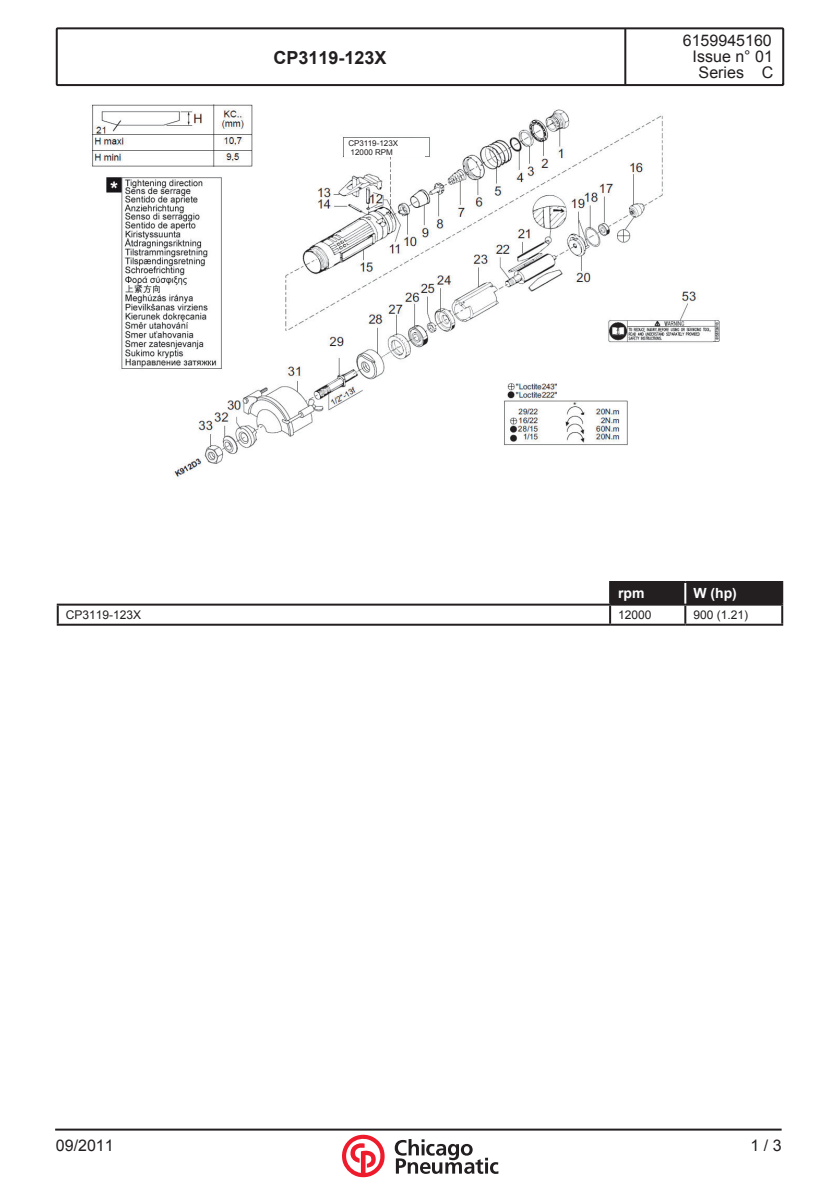
<style>
.page{position:relative;width:840px;height:1191px;background:#fff}
.page>*{position:absolute;margin:0;border:0;box-sizing:border-box;transform-origin:0 0}
.t1{font:700 18px "Arial";color:#231f20}
.t2{font:16px/16px "Arial";color:#231f20;text-align:center}
.t3{font:700 14px "Arial";color:#fff}
.t4{font:12px "Arial";color:#231f20}
.t5{font:8px/9px "Arial";color:#231f20}
</style>
<div class="page">
<div style="left:56px;top:27px;width:727px;height:59px;border:2px solid #231f20"></div>
<hr style="left:624px;top:29px;width:2px;height:55px;background:#231f20">
<svg style="left:57px;top:605px;width:2px;height:18px"></svg>
<svg style="left:608px;top:583px;width:174px;height:40px"></svg>
<hr style="left:57px;top:623px;width:552px;height:2px;background:#231f20">
<hr style="left:609px;top:623px;width:76px;height:2px;background:#231f20">
<hr style="left:685px;top:623px;width:97px;height:2px;background:#231f20">
<hr style="left:685px;top:581px;width:97px;height:2px;background:#231f20">
<hr style="left:780px;top:583px;width:2px;height:20px;background:#231f20">
<hr style="left:57px;top:603px;width:552px;height:2px;background:#231f20">
<hr style="left:609px;top:603px;width:76px;height:2px;background:#231f20">
<hr style="left:685px;top:603px;width:97px;height:2px;background:#231f20">
<hr style="left:684px;top:583px;width:2px;height:20px;background:#fff">
<hr style="left:608px;top:581px;width:77px;height:2px;background:#231f20">
<hr style="left:608px;top:583px;width:2px;height:20px;background:#231f20">
<img style="left:92px;top:104px;width:628px;height:374px">
<div style="left:344px;top:138px;width:80px;height:19px;background:#fff"></div>
<hr style="left:56px;top:1128px;width:724px;height:2px;background:#231f20">
<svg style="left:342px;top:1134px;width:43px;height:44px"></svg>
<svg style="left:394px;top:1139px;width:104px;height:34px"></svg>
<p class="t2" style="left:682px;top:32px;width:90px">6159945160</p>
<p class="t1" style="left:273px;top:46px;width:115px">CP3119-123X</p>
<p class="t2" style="left:692px;top:48px;width:82px">Issue n° 01<br>Series C</p>
<p class="t5" style="left:348px;top:139px;width:51px">CP3119-123X<br>12000 RPM</p>
<p class="t3" style="left:617px;top:584px;width:28px">rpm</p>
<p class="t3" style="left:693px;top:584px;width:45px">W (hp)</p>
<p class="t4" style="left:66px;top:607px;width:77px">CP3119-123X</p>
<p class="t4" style="left:617px;top:607px;width:35px">12000</p>
<p class="t4" style="left:693px;top:607px;width:56px">900 (1.21)</p>
<p class="t2" style="left:56px;top:1137px;width:59px">09/2011</p>
<p class="t2" style="left:750px;top:1137px;width:33px">1 / 3</p>
</div>
